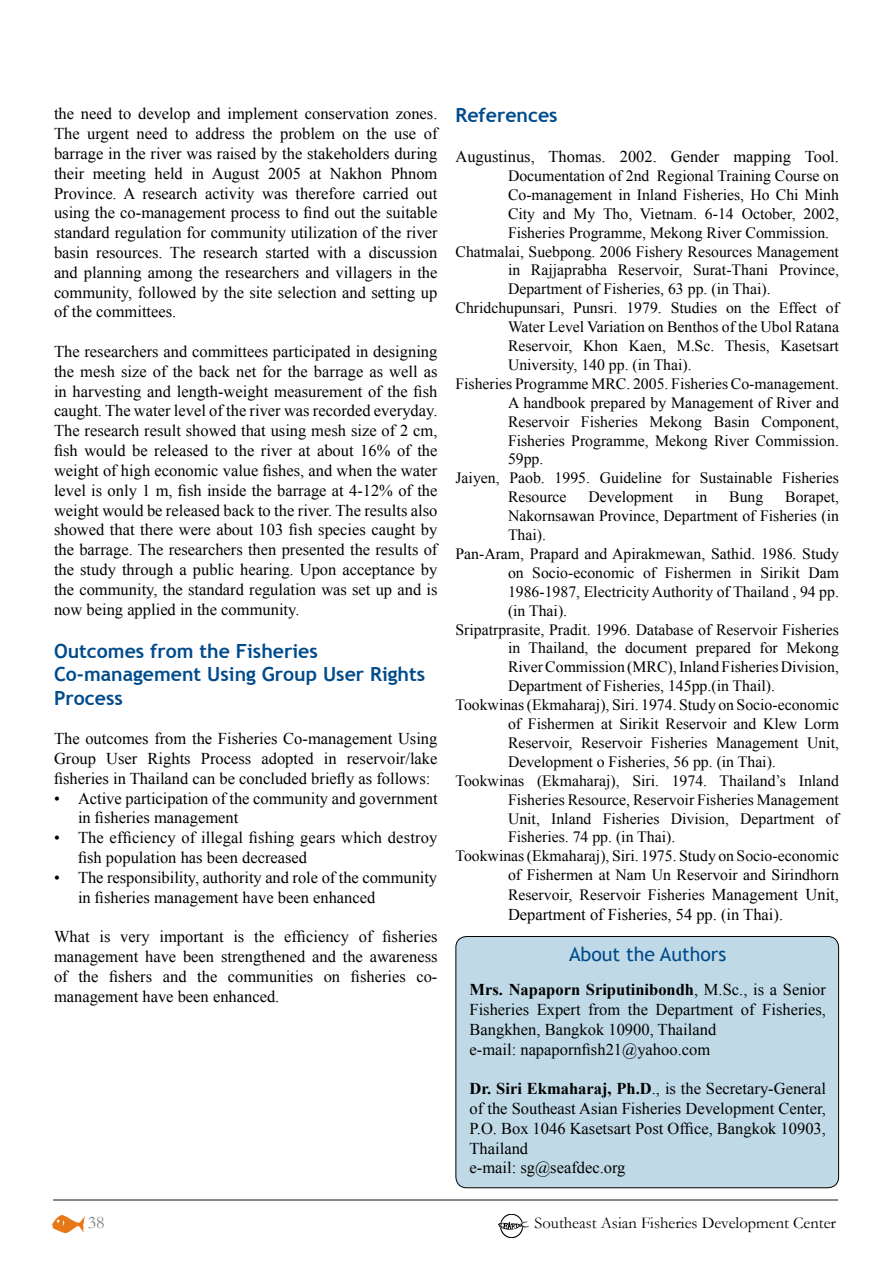
<style>
.page{position:relative;width:893px;height:1263px;background:#fff}
.page>*{position:absolute;margin:0;border:0;box-sizing:border-box;transform-origin:0 0}
.t1{font:700 19.5px/23.4px "Trebuchet MS";color:#004b8c}
.t2{font:19.5px "Trebuchet MS";color:#004b8c}
.t3{font:18px "Garamond";color:#808285}
.t4{font:16.5px/19.8px "Times New Roman";color:#000}
.t5{font:16.5px "Garamond";color:#000}
.t6{font:15.75px "Times New Roman";color:#000}
.s1{font-size:16.5px}
.s2{font-weight:700}
</style>
<div class="page">
<img style="left:53px;top:1216px;width:32px;height:16px">
<img style="left:498px;top:1215px;width:31px;height:22px">
<hr style="left:53px;top:1199px;width:785px;height:2px;background:#636467">
<div style="left:456px;top:936px;width:383px;height:252px;background:#c0d9e6;border-radius:11px"></div>
<div style="left:455px;top:936px;width:384px;height:252px;border:1px solid #000;border-radius:11px"></div>
<p class="t4" style="left:54px;top:104px;width:385px;text-align:justify">the need to develop and implement conservation zones.<br>The urgent need to address the problem on the use of barrage in the river was raised by the stakeholders during their meeting held in August 2005 at Nakhon Phnom Province. A research activity was therefore carried out using the co-management process to find out the suitable standard regulation for community utilization of the river basin resources. The research started with a discussion and planning among the researchers and villagers in the community, followed by the site selection and setting up of the committees.</p>
<p class="t4" style="left:54px;top:341px;width:385px;text-align:justify">The researchers and committees participated in designing the mesh size of the back net for the barrage as well as in harvesting and length-weight measurement of the fish caught. The water level of the river was recorded everyday.<br>The research result showed that using mesh size of 2 cm, fish would be released to the river at about 16% of the weight of high economic value fishes, and when the water level is only 1 m, fish inside the barrage at 4-12% of the weight would be released back to the river. The results also showed that there were about 103 fish species caught by the barrage. The researchers then presented the results of the study through a public hearing. Upon acceptance by the community, the standard regulation was set up and is now being applied in the community.</p>
<p class="t1" style="left:54px;top:639px;width:373px">Outcomes from the Fisheries<br>Co-management Using Group User Rights<br>Process</p>
<p class="t4" style="left:54px;top:728px;width:385px;text-align:justify">The outcomes from the Fisheries Co-management Using Group User Rights Process adopted in reservoir/lake fisheries in Thailand can be concluded briefly as follows:</p>
<p class="t4" style="left:78px;top:788px;width:361px;text-indent:-24px">• Active participation of the community and government in fisheries management</p>
<p class="t4" style="left:78px;top:827px;width:361px;text-indent:-24px">• The efficiency of illegal fishing gears which destroy fish population has been decreased</p>
<p class="t4" style="left:78px;top:867px;width:361px;text-indent:-24px">• The responsibility, authority and role of the community in fisheries management have been enhanced</p>
<p class="t4" style="left:54px;top:926px;width:385px;text-align:justify">What is very important is the efficiency of fisheries management have been strengthened and the awareness of the fishers and the communities on fisheries co&shy;management have been enhanced.</p>
<p class="t1" style="left:455px;top:104px;width:104px">References</p>
<p class="t4" style="left:455px;top:146px;width:385px">Augustinus, Thomas. 2002. Gender mapping Tool.</p>
<p class="t6" style="left:508px;top:165px;width:332px">Documentation of 2nd Regional Training Course on</p>
<p class="t6" style="left:508px;top:184px;width:332px">Co-management in Inland Fisheries, Ho Chi Minh</p>
<p class="t6" style="left:508px;top:203px;width:332px">City and My Tho, Vietnam. 6-14 October, 2002,</p>
<p class="t6" style="left:508px;top:222px;width:323px">Fisheries Programme, Mekong River Commission.</p>
<p class="t6" style="left:455px;top:241px;width:385px">Chatmalai, Suebpong. 2006 Fishery Resources Management</p>
<p class="t6" style="left:508px;top:260px;width:332px">in Rajjaprabha Reservoir, Surat-Thani Province,</p>
<p class="t6" style="left:508px;top:278px;width:264px">Department of Fisheries, 63 pp. (in Thai).</p>
<p class="t6" style="left:455px;top:297px;width:385px">Chridchupunsari, Punsri. 1979. Studies on the Effect of</p>
<p class="t6" style="left:508px;top:316px;width:332px">Water Level Variation on Benthos of the Ubol Ratana</p>
<p class="t6" style="left:508px;top:335px;width:332px">Reservoir, Khon Kaen, M.Sc. Thesis, Kasetsart</p>
<p class="t6" style="left:508px;top:354px;width:185px">University, 140 pp. (in Thai).</p>
<p class="t6" style="left:455px;top:373px;width:385px">Fisheries Programme MRC. 2005. Fisheries Co-management.</p>
<p class="t6" style="left:508px;top:392px;width:332px">A handbook prepared by Management of River and</p>
<p class="t6" style="left:508px;top:411px;width:332px">Reservoir Fisheries Mekong Basin Component,</p>
<p class="t6" style="left:508px;top:430px;width:332px">Fisheries Programme, Mekong River Commission.</p>
<p class="t6" style="left:508px;top:449px;width:37px">59pp.</p>
<p class="t6" style="left:455px;top:467px;width:385px">Jaiyen, Paob. 1995. Guideline for Sustainable Fisheries</p>
<p class="t6" style="left:508px;top:486px;width:60px">Resource</p>
<p class="t6" style="left:588px;top:486px;width:86px">Development</p>
<p class="t6" style="left:695px;top:486px;width:14px">in</p>
<p class="t6" style="left:729px;top:486px;width:36px">Bung</p>
<p class="t6" style="left:785px;top:486px;width:55px">Borapet,</p>
<p class="t6" style="left:508px;top:505px;width:332px">Nakornsawan Province, Department of Fisheries (in</p>
<p class="t6" style="left:508px;top:524px;width:40px">Thai).</p>
<p class="t6" style="left:455px;top:543px;width:385px">Pan-Aram, Prapard and Apirakmewan, Sathid. 1986. Study</p>
<p class="t6" style="left:508px;top:562px;width:332px">on Socio-economic of Fishermen in Sirikit Dam</p>
<p class="t6" style="left:508px;top:581px;width:332px">1986-1987, Electricity Authority of Thailand , 94 pp.</p>
<p class="t6" style="left:508px;top:600px;width:61px">(in Thai).</p>
<p class="t6" style="left:455px;top:619px;width:385px">Sripatrprasite, Pradit. 1996. Database of Reservoir Fisheries</p>
<p class="t6" style="left:508px;top:638px;width:332px">in Thailand, the document prepared for Mekong</p>
<p class="t6" style="left:508px;top:656px;width:332px">River Commission (MRC), Inland Fisheries Division,</p>
<p class="t6" style="left:508px;top:675px;width:268px">Department of Fisheries, 145pp.(in Thail).</p>
<p class="t6" style="left:455px;top:694px;width:385px">Tookwinas (Ekmaharaj), Siri. 1974. Study on Socio-economic</p>
<p class="t6" style="left:508px;top:713px;width:332px">of Fishermen at Sirikit Reservoir and Klew Lorm</p>
<p class="t6" style="left:508px;top:732px;width:332px">Reservoir, Reservoir Fisheries Management Unit,</p>
<p class="t6" style="left:508px;top:751px;width:269px">Development o Fisheries, 56 pp. (in Thai).</p>
<p class="t6" style="left:455px;top:770px;width:385px">Tookwinas (Ekmaharaj), Siri. 1974. Thailand’s Inland</p>
<p class="t6" style="left:508px;top:789px;width:332px">Fisheries Resource, Reservoir Fisheries Management</p>
<p class="t6" style="left:508px;top:808px;width:332px">Unit, Inland Fisheries Division, Department of</p>
<p class="t6" style="left:508px;top:827px;width:169px">Fisheries. 74 pp. (in Thai).</p>
<p class="t6" style="left:455px;top:845px;width:385px">Tookwinas (Ekmaharaj), Siri. 1975. Study on Socio-economic</p>
<p class="t6" style="left:508px;top:864px;width:332px">of Fishermen at Nam Un Reservoir and Sirindhorn</p>
<p class="t6" style="left:508px;top:884px;width:332px">Reservoir, Reservoir Fisheries <span class="s1">Management Unit,</span></p>
<p class="t4" style="left:508px;top:904px;width:277px">Department of Fisheries, 54 pp. (in Thai).</p>
<p class="t2" style="left:569px;top:942px;width:159px">About the Authors</p>
<p class="t4" style="left:470px;top:979px;width:358px"><span class="s2">Mrs. Napaporn Sriputinibondh</span>, M.Sc., is a Senior Fisheries Expert from the Department of Fisheries, Bangkhen, Bangkok 10900, Thailand<br>e-mail: napapornfish21@yahoo.com</p>
<p class="t4" style="left:470px;top:1078px;width:358px"><span class="s2">Dr. Siri Ekmaharaj, Ph.D</span>., is the Secretary-General of the Southeast Asian Fisheries Development Center, P.O. Box 1046 Kasetsart Post Office, Bangkok 10903, Thailand<br>e-mail: sg@seafdec.org</p>
<p class="t3" style="left:88px;top:1210px;width:18px">38</p>
<p class="t5" style="left:535px;top:1211px;width:303px">Southeast Asian Fisheries Development Center</p>
</div>
